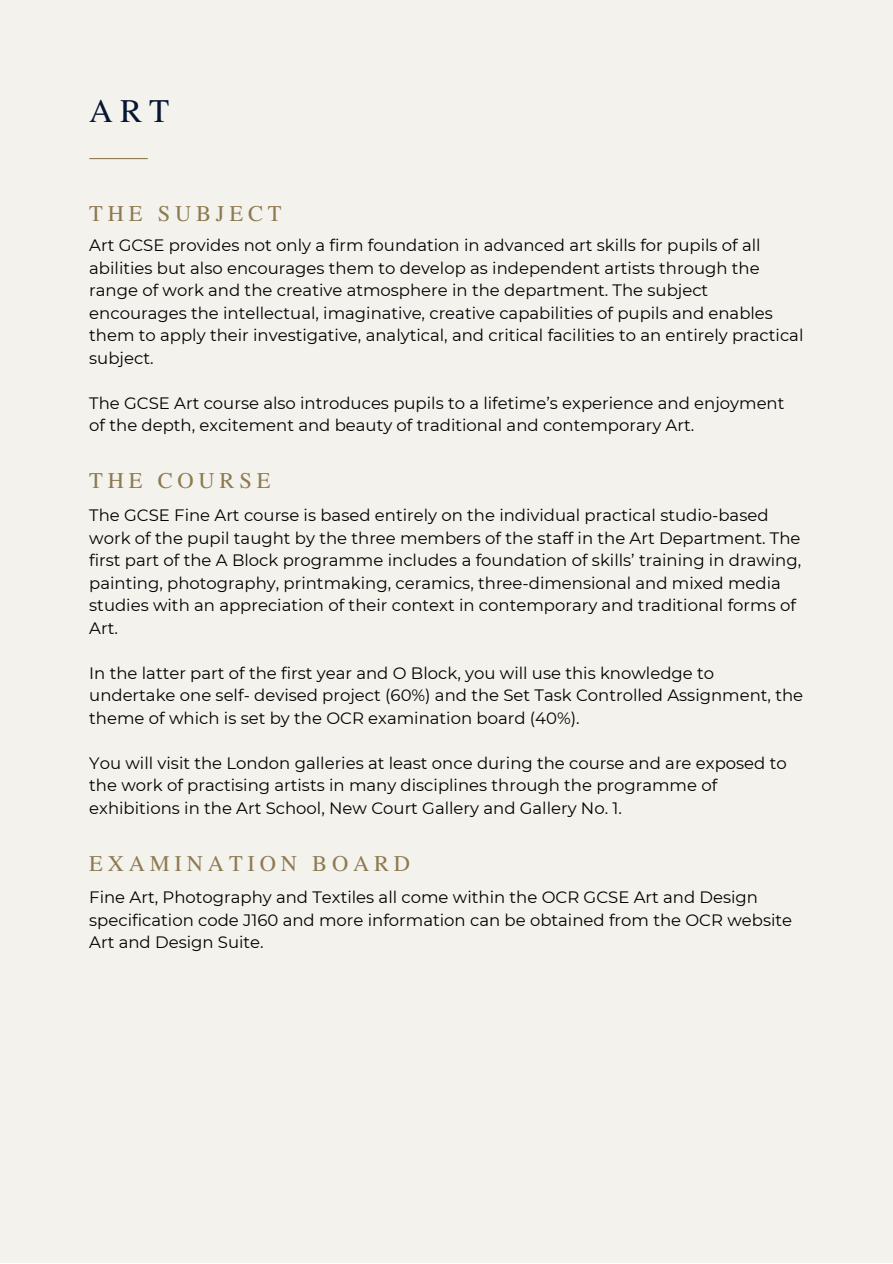
<style>
.page{position:relative;width:893px;height:1264px;background:#fff}
.page>*{position:absolute;margin:0;border:0;box-sizing:border-box;transform-origin:0 0}
.t1{font:33px "Te X Gyre Termes";color:#071631}
.t2{font:22.5px "Te X Gyre Termes";letter-spacing:.215em;color:#8d7a50}
.t3{font:16.5px/22.5px "Montserrat";color:#000}
</style>
<div class="page">
<div style="left:0;top:0;width:892px;height:1262px;background:#f4f2ed"></div>
<hr style="left:89px;top:158px;width:59px;height:1px;background:#8d7a50">
<h1 class="t1" style="left:89px;top:87px;width:81px">ART</h1>
<h2 class="t2" style="left:89px;top:198px;width:194px">THE SUBJECT</h2>
<p class="t3" style="left:89px;top:233px;width:715px">Art GCSE provides not only a firm foundation in advanced art skills for pupils of all abilities but also encourages them to develop as independent artists through the range of work and the creative atmosphere in the department. The subject encourages the intellectual, imaginative, creative capabilities of pupils and enables them to apply their investigative, analytical, and critical facilities to an entirely practical subject.</p>
<p class="t3" style="left:89px;top:391px;width:696px">The GCSE Art course also introduces pupils to a lifetime’s experience and enjoyment of the depth, excitement and beauty of traditional and contemporary Art.</p>
<h2 class="t2" style="left:89px;top:465px;width:183px">THE COURSE</h2>
<p class="t3" style="left:89px;top:503px;width:713px">The GCSE Fine Art course is based entirely on the individual practical studio-based work of the pupil taught by the three members of the staff in the Art Department. The first part of the A Block programme includes a foundation of skills’ training in drawing, painting, photography, printmaking, ceramics, three-dimensional and mixed media studies with an appreciation of their context in contemporary and traditional forms of Art.</p>
<p class="t3" style="left:89px;top:661px;width:715px">In the latter part of the first year and O Block, you will use this knowledge to undertake one self- devised project (60%) and the Set Task Controlled Assignment, the theme of which is set by the OCR examination board (40%).</p>
<p class="t3" style="left:89px;top:750px;width:699px">You will visit the London galleries at least once during the course and are exposed to the work of practising artists in many disciplines through the programme of exhibitions in the Art School, New Court Gallery and Gallery No. 1.</p>
<h2 class="t2" style="left:89px;top:847px;width:322px">EXAMINATION BOARD</h2>
<p class="t3" style="left:89px;top:885px;width:704px">Fine Art, Photography and Textiles all come within the OCR GCSE Art and Design specification code J160 and more information can be obtained from the OCR website<br>Art and Design Suite.</p>
</div>
